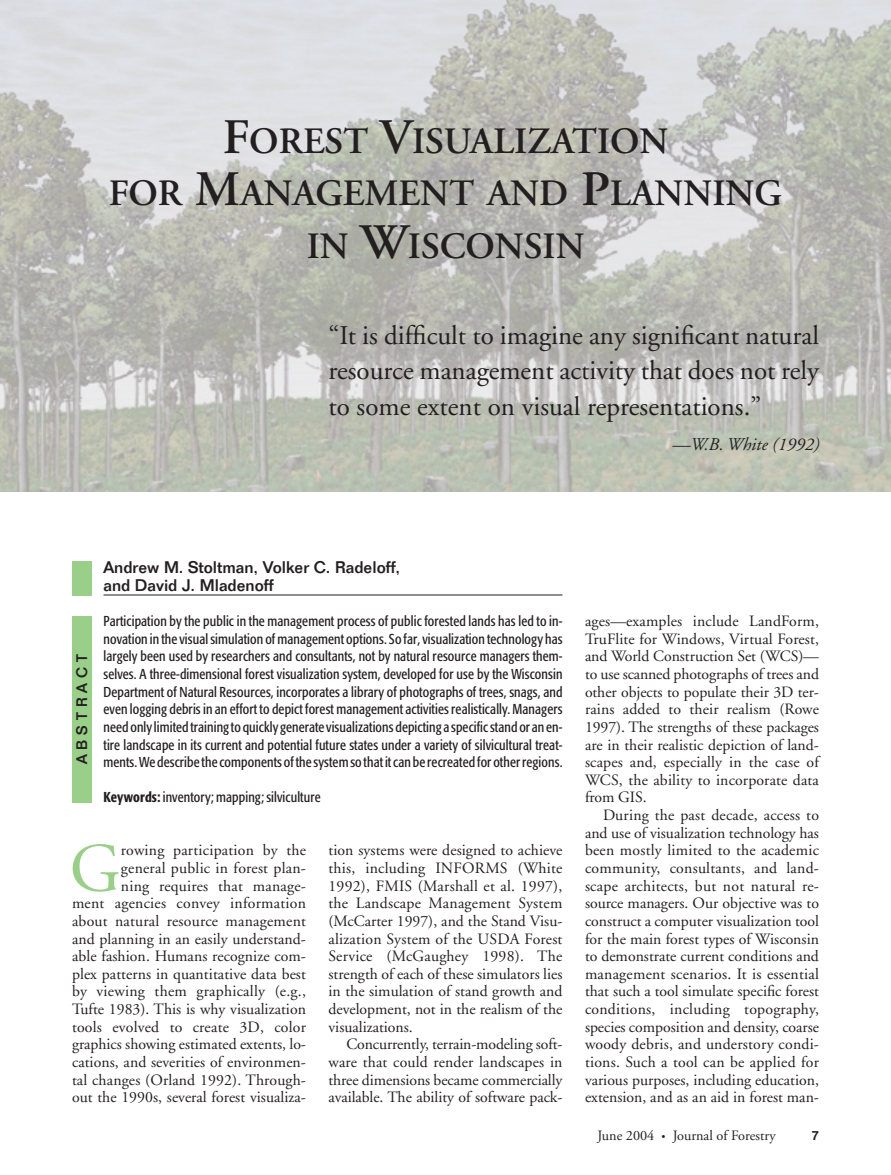
<style>
.page{position:relative;width:891px;height:1175px;background:#fff}
.page>*{position:absolute;margin:0;border:0;box-sizing:border-box;transform-origin:0 0}
.t1{font:68.85px "Adobe Garamond";color:#9acf8a}
.t2{font:600 37.2px/52.5px "Adobe Garamond";color:#231f20;text-align:center}
.t3{font:27px/35.2px "Adobe Garamond";color:#231f20;text-align:justify}
.t4{font:italic 18px "Adobe Garamond";color:#231f20}
.t5{font:500 16.5px/17.7px "Folio";color:#231f20}
.t6{font:15.75px/17.5px "Adobe Garamond";letter-spacing:.005em;color:#231f20;text-align:justify}
.t7{font:500 15px "Folio";letter-spacing:.335em;color:#231f20}
.t8{font:condensed 14.25px/17.5px "Formata";letter-spacing:.01em;color:#231f20;text-align:justify;scale:.95 1}
.t9{font:14.25px "Adobe Garamond";color:#231f20}
.t10{font:700 12.75px "Helvetica";color:#231f20}
.s1{font-size:49.5px}
.s2{font-weight:500}
.s3{font-size:10.5px}
</style>
<div class="page">
<img style="left:0;top:0;width:891px;height:492px">
<hr style="left:104px;top:594px;width:458px;height:1px;background:#231f20">
<div style="left:72px;top:616px;width:19px;height:186px;background:#9acf8a"></div>
<div style="left:72px;top:561px;width:20px;height:34px;background:#9acf8a"></div>
<h2 class="t2" style="left:109px;top:118px;width:675px"><span class="s1">F</span>OREST <span class="s1">V</span>ISUALIZATION<br>FOR <span class="s1">M</span>ANAGEMENT AND <span class="s1">P</span>LANNING<br>IN <span class="s1">W</span>ISCONSIN</h2>
<h3 class="t3" style="left:328px;top:320px;width:492px">“It is difficult to imagine any significant natural resource management activity that does not rely to some extent on visual representations.”</h3>
<p class="t4" style="left:672px;top:437px;width:149px">—W.B. White (1992)</p>
<p class="t7" style="left:76px;top:764px;width:112px;rotate:-90deg">ABSTRACT</p>
<p class="t5" style="left:104px;top:560px;width:298px">Andrew M. Stoltman, Volker C. Radeloff, and David J. Mladenoff</p>
<p class="t8" style="left:104px;top:613px;width:485px">Participation by the public in the management process of public forested lands has led to in&shy;novation in the visual simulation of management options. So far, visualization technology has largely been used by researchers and consultants, not by natural resource managers them&shy;selves. A three-dimensional forest visualization system, developed for use by the Wisconsin Department of Natural Resources, incorporates a library of photographs of trees, snags, and even logging debris in an effort to depict forest management activities realistically. Managers need only limited training to quickly generate visualizations depicting a specific stand or an en&shy;tire landscape in its current and potential future states under a variety of silvicultural treat&shy;ments. We describe the components of the system so that it can be recreated for other regions.</p>
<p class="t8" style="left:104px;top:789px;width:230px"><span class="s2">Keywords:</span> inventory; mapping; silviculture</p>
<h1 class="t1" style="left:70px;top:841px;width:53px">G</h1>
<p class="t6" style="left:72px;top:843px;width:236px;text-align:right">rowing participation by the<br>general public in forest plan-<br>ning requires that manage-<br>ment agencies convey information about natural resource management and planning in an easily understand&shy;able fashion. Humans recognize com&shy;plex patterns in quantitative data best by viewing them graphically (e.g., Tufte 1983). This is why visualization tools evolved to create 3D, color graphics showing estimated extents, lo&shy;cations, and severities of environmen&shy;tal changes (Orland 1992). Through&shy;out the 1990s, several forest visualiza-</p>
<p class="t6" style="left:329px;top:843px;width:236px">tion systems were designed to achieve this, including INFORMS (White 1992), FMIS (Marshall et al. 1997), the Landscape Management System (McCarter 1997), and the Stand Visu&shy;alization System of the USDA Forest Service (McGaughey 1998). The strength of each of these simulators lies in the simulation of stand growth and development, not in the realism of the visualizations.</p>
<p class="t6" style="left:329px;top:1036px;width:236px;text-indent:18px">Concurrently, terrain-modeling soft&shy;ware that could render landscapes in three dimensions became commercially available. The ability of software pack-</p>
<p class="t6" style="left:585px;top:614px;width:236px">ages—examples include LandForm, TruFlite for Windows, Virtual Forest, and World Construction Set (WCS)— to use scanned photographs of trees and other objects to populate their 3D ter&shy;rains added to their realism (Rowe 1997). The strengths of these packages are in their realistic depiction of land&shy;scapes and, especially in the case of WCS, the ability to incorporate data from GIS.</p>
<p class="t6" style="left:585px;top:807px;width:236px;text-indent:18px">During the past decade, access to and use of visualization technology has been mostly limited to the academic community, consultants, and land&shy;scape architects, but not natural re&shy;source managers. Our objective was to construct a computer visualization tool for the main forest types of Wisconsin to demonstrate current conditions and management scenarios. It is essential that such a tool simulate specific forest conditions, including topography, species composition and density, coarse woody debris, and understory condi&shy;tions. Such a tool can be applied for various purposes, including education, extension, and as an aid in forest man-</p>
<p class="t9" style="left:598px;top:1130px;width:180px">June 2004 <span class="s3">•</span> Journal of Forestry</p>
<p class="t10" style="left:812px;top:1131px;width:9px">7</p>
</div>
